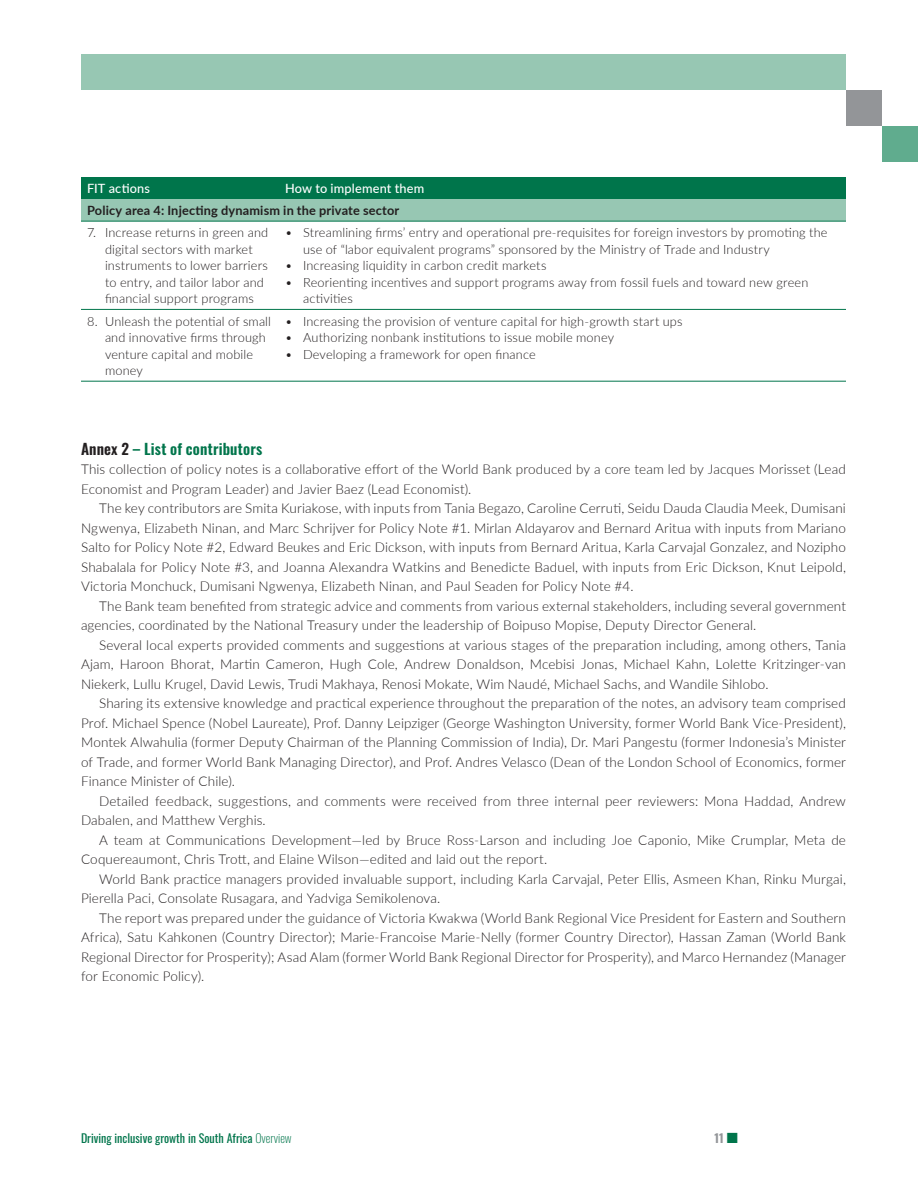
<style>
.page{position:relative;width:918px;height:1188px;background:#fff}
.page>*{position:absolute;margin:0;border:0;box-sizing:border-box;transform-origin:0 0}
._40_tf_title{font:600 15px "Oswald";letter-spacing:.01em;color:#00754b}
._07_body_text{font:300 13.5px/19.5px "Lato";letter-spacing:.01em;color:#231f20;text-align:justify}
._06_no_indent{font:300 13.5px/19.5px "Lato";letter-spacing:.01em;color:#231f20}
.t1{font:300 12.75px/16.5px "Lato";letter-spacing:.01em;color:#231f20}
._42_table_text{font:700 12.75px "Lato";letter-spacing:.015em;color:#231f20}
._41_table_header{font:500 12.75px "Lato";letter-spacing:.015em;color:#fff}
.t2{font:12px "Oswald";color:#00754b}
.t3{font:700 12px "Oswald";color:#939598}
.s1{color:#231f20}
.s2{font-weight:200}
.s3{color:#00754b}
</style>
<div class="page">
<div style="left:81px;top:54px;width:765px;height:36px;background:#97c7b3"></div>
<div style="left:846px;top:90px;width:36px;height:36px;background:#939598"></div>
<div style="left:882px;top:126px;width:36px;height:36px;background:#60ac8e"></div>
<div style="left:81px;top:177px;width:765px;height:22px;background:#00754b"></div>
<div style="left:81px;top:199px;width:765px;height:22px;background:#97c7b3"></div>
<svg style="left:81px;top:308px;width:765px;height:73px"></svg>
<hr style="left:81px;top:221px;width:198px;height:1px;background:#00754b">
<hr style="left:81px;top:309px;width:198px;height:1px;background:#00754b">
<hr style="left:81px;top:381px;width:198px;height:1px;background:#00754b">
<hr style="left:279px;top:221px;width:567px;height:1px;background:#00754b">
<hr style="left:279px;top:309px;width:567px;height:1px;background:#00754b">
<hr style="left:279px;top:381px;width:567px;height:1px;background:#00754b">
<p class="_41_table_header" style="left:87px;top:179px;width:65px">FIT actions</p>
<p class="_41_table_header" style="left:285px;top:179px;width:141px">How to implement them</p>
<p class="_42_table_text" style="left:87px;top:201px;width:314px">Policy area 4: Injecting dynamism in the private sector</p>
<p class="t1" style="left:105px;top:224px;width:165px;text-indent:-18px">7. Increase returns in green and digital sectors with market instruments to lower barriers to entry, and tailor labor and financial support programs</p>
<p class="t1" style="left:303px;top:224px;width:526px;text-indent:-18px">• Streamlining firms’ entry and operational pre-requisites for foreign investors by promoting the use of “labor equivalent programs” sponsored by the Ministry of Trade and Industry</p>
<p class="t1" style="left:285px;top:257px;width:263px">• Increasing liquidity in carbon credit markets</p>
<p class="t1" style="left:303px;top:274px;width:507px;text-indent:-18px">• Reorienting incentives and support programs away from fossil fuels and toward new green activities</p>
<p class="t1" style="left:105px;top:312px;width:168px;text-indent:-18px">8. Unleash the potential of small and innovative firms through venture capital and mobile money</p>
<p class="t1" style="left:285px;top:312px;width:399px">• Increasing the provision of venture capital for high-growth start ups</p>
<p class="t1" style="left:285px;top:329px;width:331px">• Authorizing nonbank institutions to issue mobile money</p>
<p class="t1" style="left:285px;top:345px;width:252px">• Developing a framework for open finance</p>
<p class="_40_tf_title" style="left:81px;top:441px;width:183px"><span class="s1">Annex 2</span> – List of contributors</p>
<p class="_06_no_indent" style="left:81px;top:459px;width:766px">This collection of policy notes is a collaborative effort of the World Bank produced by a core team led by Jacques Morisset (Lead<br>Economist and Program Leader) and Javier Baez (Lead Economist).</p>
<p class="_07_body_text" style="left:81px;top:498px;width:767px;text-indent:18px">The key contributors are Smita Kuriakose, with inputs from Tania Begazo, Caroline Cerruti, Seidu Dauda Claudia Meek, Dumisani Ngwenya, Elizabeth Ninan, and Marc Schrijver for Policy Note #1. Mirlan Aldayarov and Bernard Aritua with inputs from Mariano Salto for Policy Note #2, Edward Beukes and Eric Dickson, with inputs from Bernard Aritua, Karla Carvajal Gonzalez, and Nozipho Shabalala for Policy Note #3, and Joanna Alexandra Watkins and Benedicte Baduel, with inputs from Eric Dickson, Knut Leipold, Victoria Monchuck, Dumisani Ngwenya, Elizabeth Ninan, and Paul Seaden for Policy Note #4.</p>
<p class="_07_body_text" style="left:81px;top:595px;width:766px;text-indent:18px">The Bank team benefited from strategic advice and comments from various external stakeholders, including several government agencies, coordinated by the National Treasury under the leadership of Boipuso Mopise, Deputy Director General.</p>
<p class="_07_body_text" style="left:81px;top:634px;width:767px;text-indent:18px">Several local experts provided comments and suggestions at various stages of the preparation including, among others, Tania Ajam, Haroon Bhorat, Martin Cameron, Hugh Cole, Andrew Donaldson, Mcebisi Jonas, Michael Kahn, Lolette Kritzinger-van Niekerk, Lullu Krugel, David Lewis, Trudi Makhaya, Renosi Mokate, Wim Naudé, Michael Sachs, and Wandile Sihlobo.</p>
<p class="_07_body_text" style="left:81px;top:693px;width:767px;text-indent:18px">Sharing its extensive knowledge and practical experience throughout the preparation of the notes, an advisory team comprised Prof. Michael Spence (Nobel Laureate), Prof. Danny Leipziger (George Washington University, former World Bank Vice-President), Montek Alwahulia (former Deputy Chairman of the Planning Commission of India), Dr. Mari Pangestu (former Indonesia’s Minister of Trade, and former World Bank Managing Director), and Prof. Andres Velasco (Dean of the London School of Economics, former Finance Minister of Chile).</p>
<p class="_07_body_text" style="left:81px;top:790px;width:766px;text-indent:18px">Detailed feedback, suggestions, and comments were received from three internal peer reviewers: Mona Haddad, Andrew<br>Dabalen, and Matthew Verghis.</p>
<p class="_07_body_text" style="left:81px;top:829px;width:766px;text-indent:18px">A team at Communications Development—led by Bruce Ross-Larson and including Joe Caponio, Mike Crumplar, Meta de<br>Coquereaumont, Chris Trott, and Elaine Wilson—edited and laid out the report.</p>
<p class="_07_body_text" style="left:81px;top:868px;width:766px;text-indent:18px">World Bank practice managers provided invaluable support, including Karla Carvajal, Peter Ellis, Asmeen Khan, Rinku Murgai,<br>Pierella Paci, Consolate Rusagara, and Yadviga Semikolenova.</p>
<p class="_07_body_text" style="left:81px;top:907px;width:766px;text-indent:18px">The report was prepared under the guidance of Victoria Kwakwa (World Bank Regional Vice President for Eastern and Southern Africa), Satu Kahkonen (Country Director); Marie-Francoise Marie-Nelly (former Country Director), Hassan Zaman (World Bank Regional Director for Prosperity); Asad Alam (former World Bank Regional Director for Prosperity), and Marco Hernandez (Manager for Economic Policy).</p>
<p class="t2" style="left:81px;top:1127px;width:212px">Driving inclusive growth in South Africa <span class="s2">Overview</span></p>
<p class="t3" style="left:714px;top:1132px;width:25px">11 <span class="s3">■</span></p>
</div>
